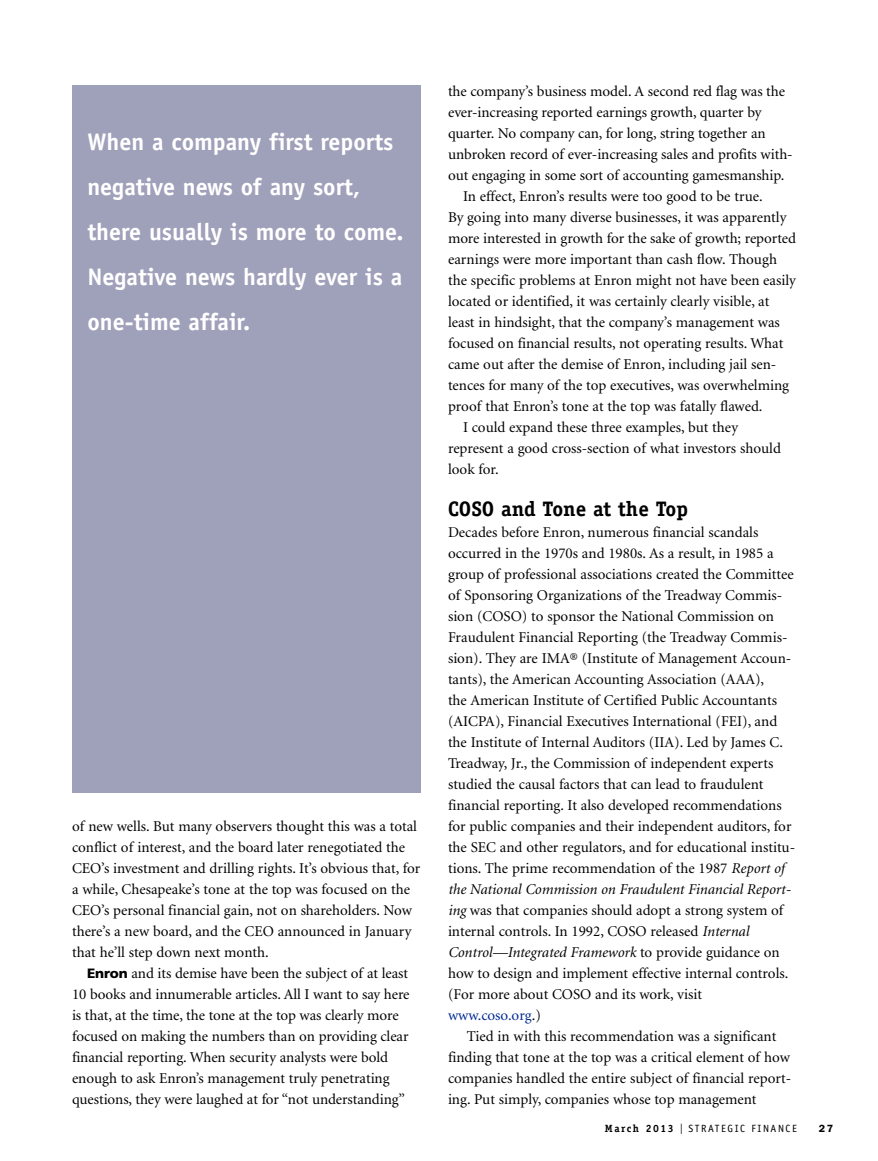
<style>
.page{position:relative;width:878px;height:1161px;background:#fff}
.page>*{position:absolute;margin:0;border:0;box-sizing:border-box;transform-origin:0 0}
.t1{font:700 24px/45px "Officina Sans";color:#fff}
.t2{font:700 21px "Officina Serif";color:#000}
.t3{font:15px/21px "Minion";color:#000}
.t4{font:10.5px "Officina Sans";letter-spacing:.15em;color:#000}
.t5{font:600 10.5px "Franklin Gothic";color:#000}
.s1{font-family:"Frutiger";font-weight:900;font-size:13.5px}
.s2{font-style:italic}
.s3{color:#002a92}
.s4{font-family:"Officina Serif";font-weight:700}
.s5{font-family:"Franklin Gothic";font-size:15px}
</style>
<div class="page">
<div style="left:72px;top:86px;width:349px;height:708px;background:#9fa0ba"></div>
<h1 class="t1" style="left:87px;top:121px;width:317px">When a company first reports negative news of any sort, there usually is more to come.<br>Negative news hardly ever is a one-time affair.</h1>
<p class="t3" style="left:72px;top:817px;width:350px">of new wells. But many observers thought this was a total conflict of interest, and the board later renegotiated the CEO’s investment and drilling rights. It’s obvious that, for a while, Chesapeake’s tone at the top was focused on the CEO’s personal financial gain, not on shareholders. Now there’s a new board, and the CEO announced in January that he’ll step down next month.</p>
<p class="t3" style="left:72px;top:964px;width:339px;text-indent:15px"><span class="s1">Enron</span> and its demise have been the subject of at least 10 books and innumerable articles. All I want to say here is that, at the time, the tone at the top was clearly more focused on making the numbers than on providing clear financial reporting. When security analysts were bold enough to ask Enron’s management truly penetrating questions, they were laughed at for “not understanding”</p>
<p class="t3" style="left:448px;top:82px;width:338px">the company’s business model. A second red flag was the</p>
<p class="t3" style="left:448px;top:103px;width:315px">ever-increasing reported earnings growth, quarter by</p>
<p class="t3" style="left:448px;top:124px;width:319px">quarter. No company can, for long, string together an</p>
<p class="t3" style="left:448px;top:145px;width:346px">unbroken record of ever-increasing sales and profits with-</p>
<p class="t3" style="left:448px;top:166px;width:338px">out engaging in some sort of accounting gamesmanship.</p>
<p class="t3" style="left:463px;top:187px;width:301px">In effect, Enron’s results were too good to be true.</p>
<p class="t3" style="left:448px;top:208px;width:340px">By going into many diverse businesses, it was apparently</p>
<p class="t3" style="left:448px;top:229px;width:349px">more interested in growth for the sake of growth; reported</p>
<p class="t3" style="left:448px;top:250px;width:330px">earnings were more important than cash flow. Though</p>
<p class="t3" style="left:448px;top:271px;width:349px">the specific problems at Enron might not have been easily</p>
<p class="t3" style="left:448px;top:292px;width:323px">located or identified, it was certainly clearly visible, at</p>
<p class="t3" style="left:448px;top:313px;width:333px">least in hindsight, that the company’s management was</p>
<p class="t3" style="left:448px;top:334px;width:337px">focused on financial results, not operating results. What</p>
<p class="t3" style="left:448px;top:355px;width:330px">came out after the demise of Enron, including jail sen-</p>
<p class="t3" style="left:448px;top:376px;width:342px">tences for many of the top executives, was overwhelming</p>
<p class="t3" style="left:448px;top:397px;width:316px">proof that Enron’s tone at the top was fatally flawed.</p>
<p class="t3" style="left:463px;top:418px;width:276px">I could expand these three examples, but they</p>
<p class="t3" style="left:448px;top:439px;width:334px">represent a good cross-section of what investors should</p>
<p class="t3" style="left:448px;top:460px;width:52px">look for.</p>
<h2 class="t2" style="left:448px;top:501px;width:241px">COSO and Tone at the Top</h2>
<p class="t3" style="left:448px;top:523px;width:349px">Decades before Enron, numerous financial scandals occurred in the 1970s and 1980s. As a result, in 1985 a group of professional associations created the Committee of Sponsoring Organizations of the Treadway Commis&shy;sion (COSO) to sponsor the National Commission on Fraudulent Financial Reporting (the Treadway Commis&shy;sion). They are IMA® (Institute of Management Accoun&shy;tants), the American Accounting Association (AAA),<br>the American Institute of Certified Public Accountants (AICPA), Financial Executives International (FEI), and the Institute of Internal Auditors (IIA). Led by James C.<br>Treadway, Jr., the Commission of independent experts studied the causal factors that can lead to fraudulent financial reporting. It also developed recommendations for public companies and their independent auditors, for the SEC and other regulators, and for educational institu&shy;tions. The prime recommendation of the 1987 <span class="s2">Report of the National Commission on Fraudulent Financial Report&shy;ing</span> was that companies should adopt a strong system of internal controls. In 1992, COSO released <span class="s2">Internal Control—Integrated Framework</span> to provide guidance on how to design and implement effective internal controls. (For more about COSO and its work, visit <span class="s3">www.coso.org</span>.)</p>
<p class="t3" style="left:448px;top:1027px;width:345px;text-indent:19px">Tied in with this recommendation was a significant finding that tone at the top was a critical element of how companies handled the entire subject of financial report&shy;ing. Put simply, companies whose top management</p>
<p class="t4" style="left:605px;top:1125px;width:193px"><span class="s4">March 2013</span> <span class="s5">I</span> STRATEGIC FINANCE</p>
<p class="t5" style="left:818px;top:1125px;width:16px">27</p>
</div>
